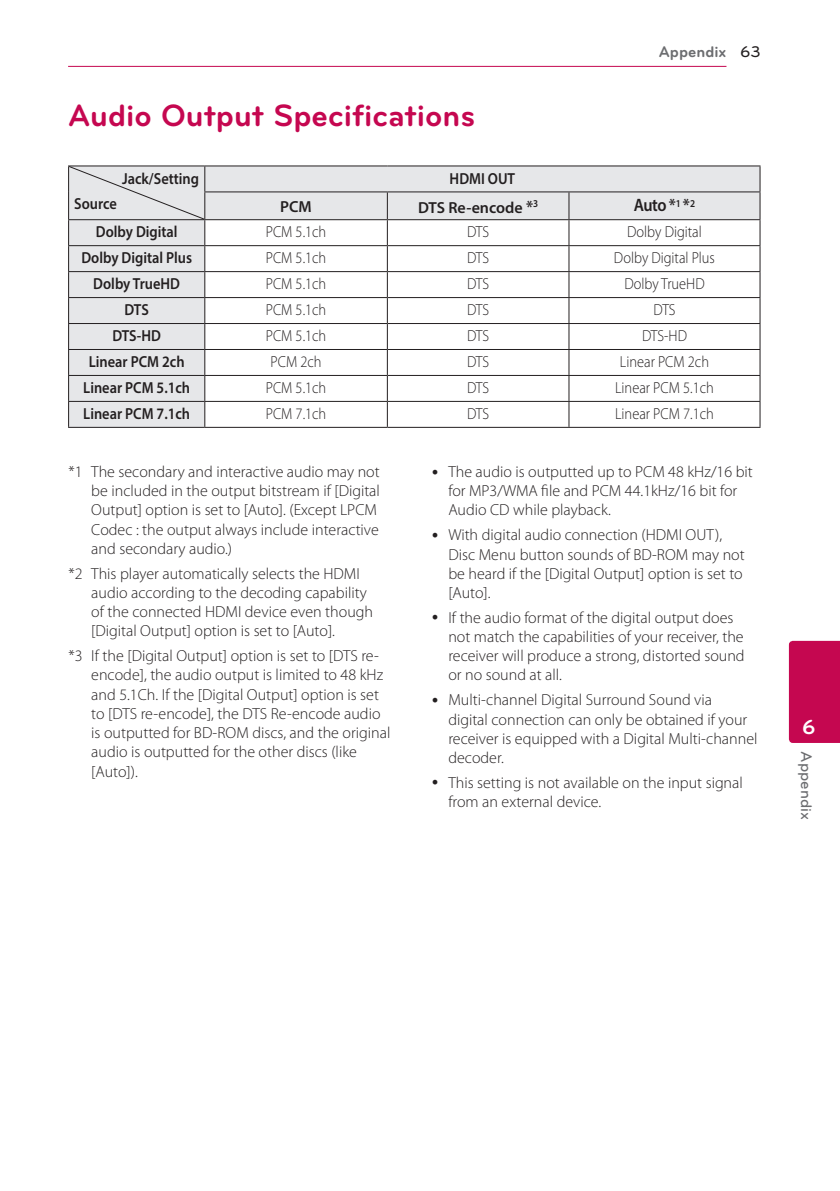
<style>
.page{position:relative;width:840px;height:1191px;background:#fff}
.page>*{position:absolute;margin:0;border:0;box-sizing:border-box;transform-origin:0 0}
.Title_1{font:700 32px "Bryant LG";color:#c50750}
.t1{font:700 21px "Bryant LG";color:#fff}
.Content_text_Light{font:600 18px "Myriad Pro";color:#231f20;scale:.9 1}
.Content_text_Num{font:300 16px/19.2px "Myriad Pro";color:#231f20}
.Content_text_Bullet{font:300 16px/19.2px "Myriad Pro";color:#231f20}
.Content_text_Light-2{font:300 16px "Myriad Pro";color:#231f20;scale:.9 1}
.Content_text_Light-3{font:600 16px "Myriad Pro";color:#231f20;scale:.9 1}
.Content_text_Light-4{font:600 16px "Myriad Pro";color:#231f20}
.t2{font:700 16px "Bryant LG";color:#6c6d70}
.t3{font:500 16px "Bryant LG";color:#6c6d70}
.s1{font-weight:500;color:#231f20}
.s2{font-size:18px}
</style>
<div class="page">
<hr style="left:68px;top:66px;width:658px;height:1px;background:#c50750">
<div style="left:788px;top:641px;width:51px;height:102px;background:#c50750"></div>
<svg style="left:205px;top:166px;width:554px;height:261px"></svg>
<hr style="left:68px;top:165px;width:137px;height:1px;background:#231f20">
<hr style="left:205px;top:165px;width:182px;height:1px;background:#231f20">
<hr style="left:387px;top:165px;width:181px;height:1px;background:#231f20">
<hr style="left:568px;top:165px;width:192px;height:1px;background:#231f20">
<hr style="left:204px;top:191px;width:183px;height:1px;background:#231f20">
<hr style="left:387px;top:191px;width:181px;height:1px;background:#231f20">
<hr style="left:568px;top:191px;width:192px;height:1px;background:#231f20">
<hr style="left:205px;top:219px;width:182px;height:1px;background:#231f20">
<hr style="left:387px;top:219px;width:181px;height:1px;background:#231f20">
<hr style="left:568px;top:219px;width:192px;height:1px;background:#231f20">
<hr style="left:205px;top:245px;width:182px;height:1px;background:#231f20">
<hr style="left:387px;top:245px;width:181px;height:1px;background:#231f20">
<hr style="left:568px;top:245px;width:192px;height:1px;background:#231f20">
<hr style="left:205px;top:271px;width:182px;height:1px;background:#231f20">
<hr style="left:387px;top:271px;width:181px;height:1px;background:#231f20">
<hr style="left:568px;top:271px;width:192px;height:1px;background:#231f20">
<hr style="left:205px;top:297px;width:182px;height:1px;background:#231f20">
<hr style="left:387px;top:297px;width:181px;height:1px;background:#231f20">
<hr style="left:568px;top:297px;width:192px;height:1px;background:#231f20">
<hr style="left:205px;top:323px;width:182px;height:1px;background:#231f20">
<hr style="left:387px;top:323px;width:181px;height:1px;background:#231f20">
<hr style="left:568px;top:323px;width:192px;height:1px;background:#231f20">
<hr style="left:205px;top:349px;width:182px;height:1px;background:#231f20">
<hr style="left:387px;top:349px;width:181px;height:1px;background:#231f20">
<hr style="left:568px;top:349px;width:192px;height:1px;background:#231f20">
<hr style="left:205px;top:375px;width:182px;height:1px;background:#231f20">
<hr style="left:387px;top:375px;width:181px;height:1px;background:#231f20">
<hr style="left:568px;top:375px;width:192px;height:1px;background:#231f20">
<hr style="left:205px;top:401px;width:182px;height:1px;background:#231f20">
<hr style="left:387px;top:401px;width:181px;height:1px;background:#231f20">
<svg style="left:386px;top:192px;width:1px;height:235px"></svg>
<hr style="left:568px;top:401px;width:192px;height:1px;background:#231f20">
<svg style="left:568px;top:192px;width:1px;height:235px"></svg>
<svg style="left:759px;top:166px;width:1px;height:261px"></svg>
<hr style="left:68px;top:427px;width:137px;height:1px;background:#231f20">
<hr style="left:205px;top:427px;width:182px;height:1px;background:#231f20">
<hr style="left:387px;top:427px;width:181px;height:1px;background:#231f20">
<hr style="left:568px;top:427px;width:192px;height:1px;background:#231f20">
<svg style="left:68px;top:166px;width:137px;height:261px;background:#dcdddf"></svg>
<p class="t2" style="left:658px;top:42px;width:103px">Appendix <span class="s1">63</span></p>
<p class="Title_1" style="left:68px;top:96px;width:408px">Audio Output Specifications</p>
<p class="Content_text_Light-3" style="left:122px;top:168px;width:87px">Jack/Setting</p>
<p class="Content_text_Light-3" style="left:74px;top:193px;width:49px">Source</p>
<p class="Content_text_Light-3" style="left:449px;top:168px;width:74px">HDMI OUT</p>
<p class="Content_text_Light-4" style="left:280px;top:196px;width:33px">PCM</p>
<p class="Content_text_Light-4" style="left:418px;top:197px;width:122px">DTS Re-encode <span class="s2">*</span><sup>3</sup></p>
<p class="Content_text_Light" style="left:633px;top:194px;width:69px">Auto *<sup>1</sup> *<sup>2</sup></p>
<p class="Content_text_Light-3" style="left:96px;top:222px;width:92px">Dolby Digital</p>
<p class="Content_text_Light-2" style="left:266px;top:222px;width:69px">PCM 5.1ch</p>
<p class="Content_text_Light-2" style="left:466px;top:222px;width:26px">DTS</p>
<p class="Content_text_Light-2" style="left:626px;top:222px;width:84px">Dolby Digital</p>
<p class="Content_text_Light-3" style="left:81px;top:248px;width:124px">Dolby Digital Plus</p>
<p class="Content_text_Light-2" style="left:266px;top:248px;width:69px">PCM 5.1ch</p>
<p class="Content_text_Light-2" style="left:466px;top:248px;width:26px">DTS</p>
<p class="Content_text_Light-2" style="left:613px;top:248px;width:114px">Dolby Digital Plus</p>
<p class="Content_text_Light-3" style="left:93px;top:274px;width:98px">Dolby TrueHD</p>
<p class="Content_text_Light-2" style="left:266px;top:274px;width:69px">PCM 5.1ch</p>
<p class="Content_text_Light-2" style="left:466px;top:274px;width:26px">DTS</p>
<p class="Content_text_Light-2" style="left:624px;top:274px;width:91px">Dolby TrueHD</p>
<p class="Content_text_Light-3" style="left:124px;top:300px;width:29px">DTS</p>
<p class="Content_text_Light-2" style="left:266px;top:300px;width:69px">PCM 5.1ch</p>
<p class="Content_text_Light-2" style="left:466px;top:300px;width:26px">DTS</p>
<p class="Content_text_Light-2" style="left:653px;top:300px;width:26px">DTS</p>
<p class="Content_text_Light-3" style="left:112px;top:326px;width:55px">DTS-HD</p>
<p class="Content_text_Light-2" style="left:266px;top:326px;width:69px">PCM 5.1ch</p>
<p class="Content_text_Light-2" style="left:466px;top:326px;width:26px">DTS</p>
<p class="Content_text_Light-2" style="left:641px;top:326px;width:51px">DTS-HD</p>
<p class="Content_text_Light-3" style="left:89px;top:351px;width:108px">Linear PCM 2ch</p>
<p class="Content_text_Light-2" style="left:270px;top:352px;width:58px">PCM 2ch</p>
<p class="Content_text_Light-2" style="left:466px;top:352px;width:26px">DTS</p>
<p class="Content_text_Light-2" style="left:619px;top:352px;width:100px">Linear PCM 2ch</p>
<p class="Content_text_Light-3" style="left:83px;top:377px;width:120px">Linear PCM 5.1ch</p>
<p class="Content_text_Light-2" style="left:266px;top:378px;width:69px">PCM 5.1ch</p>
<p class="Content_text_Light-2" style="left:466px;top:378px;width:26px">DTS</p>
<p class="Content_text_Light-2" style="left:614px;top:378px;width:111px">Linear PCM 5.1ch</p>
<p class="Content_text_Light-3" style="left:83px;top:403px;width:120px">Linear PCM 7.1ch</p>
<p class="Content_text_Light-2" style="left:266px;top:404px;width:69px">PCM 7.1ch</p>
<p class="Content_text_Light-2" style="left:466px;top:404px;width:26px">DTS</p>
<p class="Content_text_Light-2" style="left:614px;top:404px;width:111px">Linear PCM 7.1ch</p>
<p class="Content_text_Num" style="left:91px;top:462px;width:290px;text-indent:-23px">*1 The secondary and interactive audio may not be included in the output bitstream if [Digital Output] option is set to [Auto]. (Except LPCM Codec : the output always include interactive and secondary audio.)</p>
<p class="Content_text_Num" style="left:91px;top:563px;width:283px;text-indent:-23px">*2 This player automatically selects the HDMI audio according to the decoding capability of the connected HDMI device even though [Digital Output] option is set to [Auto].</p>
<p class="Content_text_Num" style="left:91px;top:646px;width:300px;text-indent:-23px">*3 If the [Digital Output] option is set to [DTS re&shy;encode], the audio output is limited to 48 kHz and 5.1Ch. If the [Digital Output] option is set to [DTS re-encode], the DTS Re-encode audio is outputted for BD-ROM discs, and the original audio is outputted for the other discs (like [Auto]).</p>
<p class="Content_text_Bullet" style="left:448px;top:462px;width:306px">The audio is outputted up to PCM 48 kHz/16 bit for MP3/WMA file and PCM 44.1kHz/16 bit for<br>Audio CD while playback.</p>
<p class="Content_text_Bullet" style="left:448px;top:525px;width:298px">With digital audio connection (HDMI OUT), Disc Menu button sounds of BD-ROM may not be heard if the [Digital Output] option is set to [Auto].</p>
<p class="Content_text_Bullet" style="left:448px;top:608px;width:297px">If the audio format of the digital output does not match the capabilities of your receiver, the receiver will produce a strong, distorted sound or no sound at all.</p>
<p class="Content_text_Bullet" style="left:448px;top:690px;width:310px">Multi-channel Digital Surround Sound via<br>digital connection can only be obtained if your receiver is equipped with a Digital Multi-channel decoder.</p>
<p class="Content_text_Bullet" style="left:448px;top:772px;width:296px">This setting is not available on the input signal from an external device.</p>
<h2 class="t1" style="left:801px;top:714px;width:15px">6</h2>
<p class="t3" style="left:815px;top:751px;width:70px;rotate:90deg">Appendix</p>
</div>
